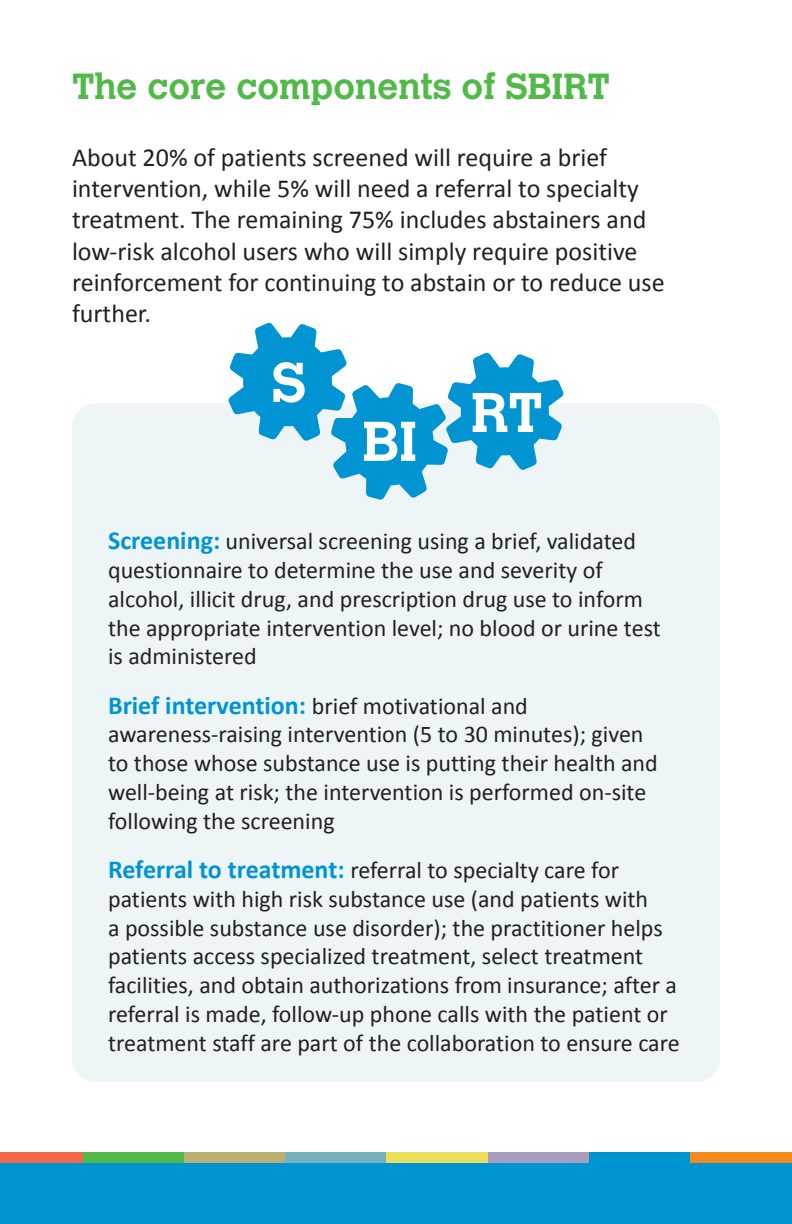
<style>
.page{position:relative;width:792px;height:1224px;background:#fff}
.page>*{position:absolute;margin:0;border:0;box-sizing:border-box;transform-origin:0 0}
.Sub_head{font:700 55.4px "Calvert MT Std";color:#fff}
.t1{font:700 36px "Calvert MT Std";color:#51b948}
.Amerigroup_Body_Text{font:26px/31.2px "Calibri";color:#231f20}
.Amerigroup_Body_Text-2{font:24px/28.8px "Calibri";color:#231f20}
.s1{font-weight:700;font-size:26px;color:#0094d3}
</style>
<div class="page">
<div style="left:0;top:1152px;width:792px;height:72px;background:#0094d3"></div>
<div style="left:0;top:1152px;width:83px;height:11px;background:#f2684a"></div>
<div style="left:83px;top:1152px;width:101px;height:11px;background:#51b948"></div>
<div style="left:184px;top:1152px;width:102px;height:11px;background:#bbae75"></div>
<div style="left:286px;top:1152px;width:101px;height:11px;background:#74b1bd"></div>
<div style="left:387px;top:1152px;width:101px;height:11px;background:#e9df5d"></div>
<div style="left:488px;top:1152px;width:101px;height:11px;background:#a89dbc"></div>
<div style="left:690px;top:1152px;width:102px;height:11px;background:#f38a1e"></div>
<div style="left:72px;top:403px;width:648px;height:679px;background:#edf5f6;border-radius:24px"></div>
<svg style="left:228px;top:322px;width:336px;height:178px"></svg>
<div style="left:262px;top:354px;width:57px;height:57px;background:#0094d3;border-radius:50%"></div>
<div style="left:365px;top:411px;width:57px;height:57px;background:#0094d3;border-radius:50%"></div>
<div style="left:470px;top:385px;width:57px;height:57px;background:#0094d3;border-radius:50%"></div>
<p class="t1" style="left:72px;top:63px;width:540px">The core components of SBIRT</p>
<p class="Amerigroup_Body_Text" style="left:72px;top:142px;width:594px">About 20% of patients screened will require a brief intervention, while 5% will need a referral to specialty treatment. The remaining 75% includes abstainers and low-risk alcohol users who will simply require positive reinforcement for continuing to abstain or to reduce use further.</p>
<p class="Sub_head" style="left:272px;top:347px;width:36px">S</p>
<p class="Sub_head" style="left:362px;top:406px;width:56px">BI</p>
<p class="Sub_head" style="left:471px;top:377px;width:74px">RT</p>
<p class="Amerigroup_Body_Text-2" style="left:108px;top:527px;width:554px"><span class="s1">Screening:</span> universal screening using a brief, validated questionnaire to determine the use and severity of alcohol, illicit drug, and prescription drug use to inform the appropriate intervention level; no blood or urine test is administered</p>
<p class="Amerigroup_Body_Text-2" style="left:108px;top:691px;width:551px"><span class="s1">Brief intervention:</span> brief motivational and awareness-raising intervention (5 to 30 minutes); given to those whose substance use is putting their health and well-being at risk; the intervention is performed on-site following the screening</p>
<p class="Amerigroup_Body_Text-2" style="left:108px;top:856px;width:573px"><span class="s1">Referral to treatment:</span> referral to specialty care for patients with high risk substance use (and patients with<br>a possible substance use disorder); the practitioner helps patients access specialized treatment, select treatment facilities, and obtain authorizations from insurance; after a referral is made, follow-up phone calls with the patient or treatment staff are part of the collaboration to ensure care</p>
</div>
